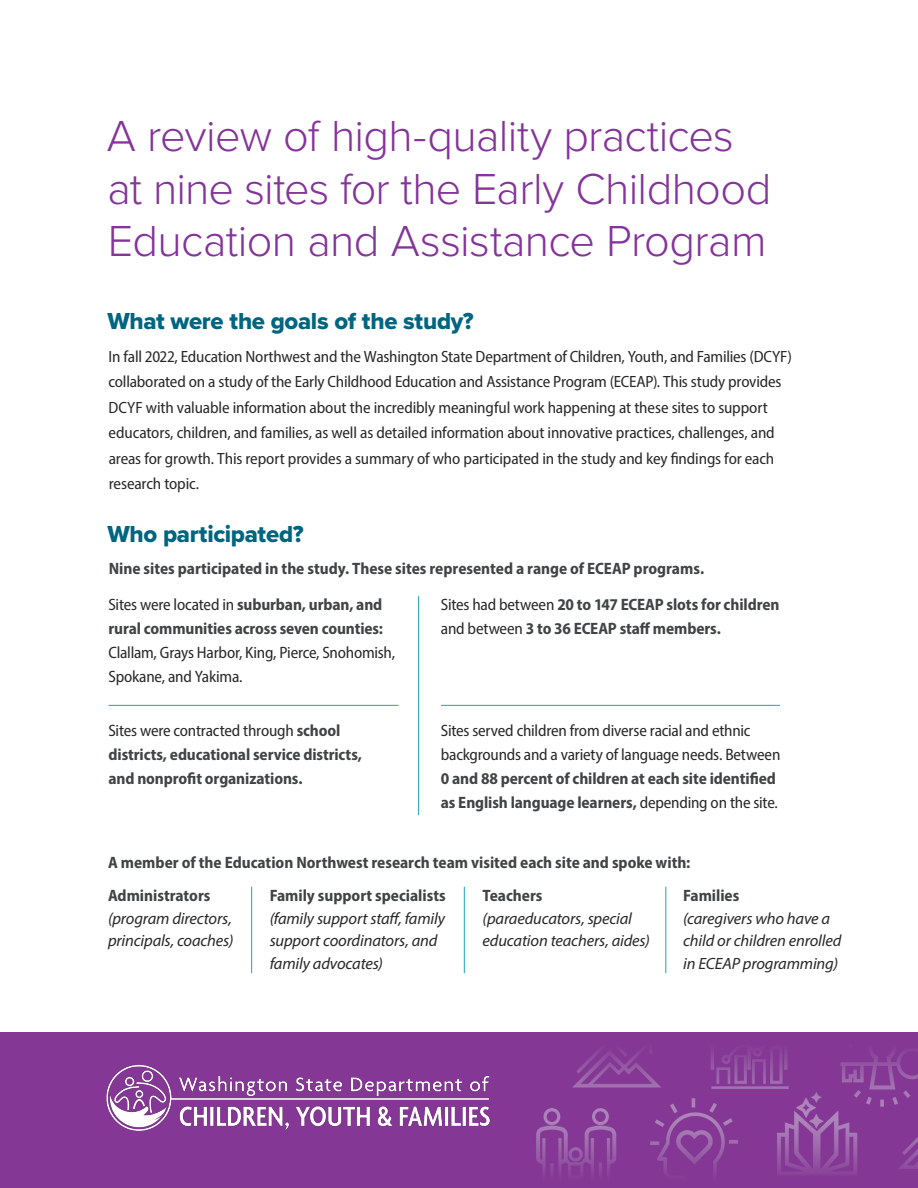
<style>
.page{position:relative;width:918px;height:1188px;background:#fff}
.page>*{position:absolute;margin:0;border:0;box-sizing:border-box;transform-origin:0 0}
.Heading_1{font:300 45px/52.5px "Proxima Nova";letter-spacing:-.015em;color:#84349a}
.Heading_2{font:24px "Proxima Nova Extrabld";letter-spacing:-.01em;color:#006580}
.Body{font:700 semi-condensed 16.5px/24px "Myriad Pro";letter-spacing:-.005em;color:#414445}
.Body-2{font:semi-condensed 16.5px/24px "Myriad Pro";letter-spacing:-.015em;color:#292829}
.Body-3{font:italic 16.5px/22.5px "Myriad Pro";letter-spacing:-.01em;color:#292829}
.Body-4{font:semi-condensed 16.35px/25.5px "Myriad Pro";letter-spacing:-.01em;color:#292829}
.Body-5{font:italic 16.35px/22.5px "Myriad Pro";letter-spacing:-.01em;color:#292829}
.s1{font-weight:700;color:#414445}
.s2{font-weight:400;color:#292829}
.s3{font-weight:700;font-style:normal;font-stretch:semi-condensed;color:#414445}
</style>
<div class="page">
<img style="left:0;top:1032px;width:918px;height:156px">
<hr style="left:109px;top:705px;width:290px;height:1px;background:#32afc9">
<hr style="left:441px;top:705px;width:339px;height:1px;background:#32afc9">
<hr style="left:418px;top:596px;width:1px;height:219px;background:#32afc9">
<hr style="left:251px;top:887px;width:1px;height:86px;background:#32afc9">
<hr style="left:464px;top:887px;width:1px;height:86px;background:#32afc9">
<hr style="left:665px;top:887px;width:1px;height:86px;background:#32afc9">
<img style="left:105px;top:1056px;width:396px;height:89px">
<h1 class="Heading_1" style="left:107px;top:108px;width:666px">A review of high-quality practices at nine sites for the Early Childhood<br>Education and Assistance Program</h1>
<h2 class="Heading_2" style="left:107px;top:304px;width:368px">What were the goals of the study?</h2>
<p class="Body-4" style="left:109px;top:343px;width:685px">In fall 2022, Education Northwest and the Washington State Department of Children, Youth, and Families (DCYF) collaborated on a study of the Early Childhood Education and Assistance Program (ECEAP). This study provides DCYF with valuable information about the incredibly meaningful work happening at these sites to support educators, children, and families, as well as detailed information about innovative practices, challenges, and areas for growth. This report provides a summary of who participated in the study and key findings for each research topic.</p>
<h2 class="Heading_2" style="left:107px;top:516px;width:198px">Who participated?</h2>
<p class="Body" style="left:109px;top:556px;width:597px">Nine sites participated in the study. These sites represented a range of ECEAP programs.</p>
<p class="Body-2" style="left:109px;top:593px;width:288px">Sites were located in <span class="s1">suburban, urban, and rural communities across seven counties:<br></span>Clallam, Grays Harbor, King, Pierce, Snohomish, Spokane, and Yakima.</p>
<p class="Body" style="left:109px;top:718px;width:255px"><span class="s2">Sites were contracted through</span> school districts, educational service districts, and nonprofit organizations.</p>
<p class="Body" style="left:441px;top:592px;width:340px"><span class="s2">Sites had between</span> 20 to 147 ECEAP slots for children <span class="s2">and between</span> 3 to 36 ECEAP staff members.</p>
<p class="Body-2" style="left:441px;top:719px;width:341px">Sites served children from diverse racial and ethnic backgrounds and a variety of language needs. Between <span class="s1">0 and 88 percent of children at each site identified as English language learners,</span> depending on the site.</p>
<p class="Body" style="left:108px;top:850px;width:584px">A member of the Education Northwest research team visited each site and spoke with:</p>
<p class="Body-3" style="left:108px;top:884px;width:127px"><span class="s3">Administrators </span>(program directors, principals, coaches)</p>
<p class="Body-3" style="left:270px;top:884px;width:178px"><span class="s3">Family support specialists </span>(family support staff, family support coordinators, and family advocates)</p>
<p class="Body" style="left:483px;top:883px;width:61px">Teachers</p>
<p class="Body-5" style="left:483px;top:907px;width:169px">(paraeducators, special education teachers, aides)</p>
<p class="Body" style="left:683px;top:883px;width:58px">Families</p>
<p class="Body-5" style="left:683px;top:907px;width:160px">(caregivers who have a child or children enrolled in ECEAP programming)</p>
</div>
